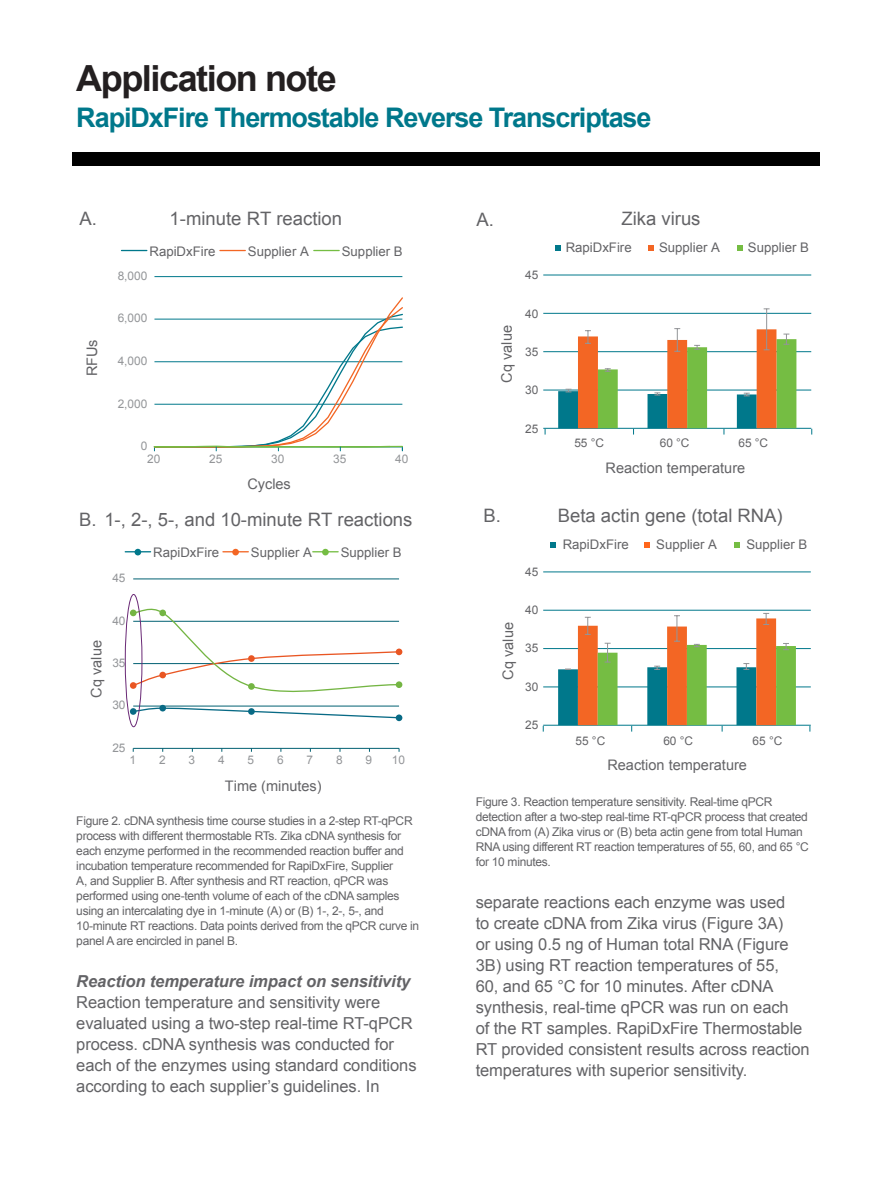
<style>
.page{position:relative;width:893px;height:1187px;background:#fff}
.page>*{position:absolute;margin:0;border:0;box-sizing:border-box;transform-origin:0 0}
.Tech_note_page_title{font:700 36px "Arial";letter-spacing:-.04em;color:#231f20}
.Tech_note_long_heade{font:700 27px "Arial";letter-spacing:-.04em;color:#00788b}
.t1{font:18.45px "Arial";color:#636366}
.Tech_Note_body{font:16.5px/21px "Arial";letter-spacing:-.005em;color:#636366}
.Tech_Note_body-2{font:italic 700 16.5px "Arial";letter-spacing:-.005em;color:#636366}
.t2{font:14.55px "Arial";color:#636366}
.t3{font:13.2px "Arial";color:#636366}
.t4{font:12px/15px "Arial";letter-spacing:-.025em;color:#636366}
.t5{font:11.85px "Arial";color:#939598}
.t6{font:11.85px "Arial";color:#636366}
</style>
<div class="page">
<div style="left:72px;top:152px;width:748px;height:13px;background:#000"></div>
<hr style="left:154px;top:276px;width:248px;height:1px;background:#00788b">
<svg style="left:121px;top:250px;width:26px;height:1px"></svg>
<svg style="left:220px;top:250px;width:25px;height:1px"></svg>
<svg style="left:314px;top:250px;width:25px;height:1px"></svg>
<svg style="left:153px;top:297px;width:250px;height:154px"></svg>
<hr style="left:133px;top:705px;width:266px;height:1px;background:#006072">
<hr style="left:133px;top:578px;width:266px;height:1px;background:#006072">
<hr style="left:133px;top:748px;width:266px;height:1px;background:#006072">
<svg style="left:132px;top:706px;width:267px;height:13px"></svg>
<div style="left:130px;top:708px;width:7px;height:6px;background:#086a85;border-radius:50%"></div>
<div style="left:159px;top:704px;width:7px;height:7px;background:#086a85;border-radius:50%"></div>
<div style="left:248px;top:708px;width:7px;height:6px;background:#086a85;border-radius:50%"></div>
<div style="left:396px;top:714px;width:6px;height:7px;background:#086a85;border-radius:50%"></div>
<div style="left:130px;top:682px;width:7px;height:6px;background:#e95623;border-radius:50%"></div>
<div style="left:396px;top:648px;width:6px;height:7px;background:#e95623;border-radius:50%"></div>
<svg style="left:132px;top:605px;width:268px;height:95px"></svg>
<div style="left:130px;top:609px;width:7px;height:7px;background:#74b543;border-radius:50%"></div>
<div style="left:159px;top:609px;width:7px;height:7px;background:#74b543;border-radius:50%"></div>
<div style="left:248px;top:683px;width:7px;height:6px;background:#74b543;border-radius:50%"></div>
<div style="left:396px;top:681px;width:6px;height:7px;background:#74b543;border-radius:50%"></div>
<svg style="left:125px;top:551px;width:26px;height:1px"></svg>
<div style="left:135px;top:548px;width:6px;height:7px;background:#00788b;border-radius:50%"></div>
<svg style="left:223px;top:551px;width:25px;height:1px"></svg>
<div style="left:232px;top:548px;width:7px;height:7px;background:#f36624;border-radius:50%"></div>
<svg style="left:313px;top:551px;width:25px;height:1px"></svg>
<div style="left:322px;top:548px;width:7px;height:7px;background:#75bd43;border-radius:50%"></div>
<div style="left:125px;top:594px;width:17px;height:133px;border:1px solid #692875;border-radius:50%"></div>
<hr style="left:543px;top:389px;width:268px;height:1px;background:#00788b">
<hr style="left:543px;top:351px;width:268px;height:1px;background:#00788b">
<hr style="left:543px;top:313px;width:268px;height:1px;background:#00788b">
<hr style="left:543px;top:274px;width:268px;height:1px;background:#00788b">
<hr style="left:543px;top:428px;width:268px;height:1px;background:#00788b">
<svg style="left:558px;top:308px;width:238px;height:126px"></svg>
<svg style="left:555px;top:245px;width:5px;height:6px"></svg>
<svg style="left:648px;top:245px;width:6px;height:6px"></svg>
<svg style="left:737px;top:245px;width:6px;height:6px"></svg>
<hr style="left:543px;top:686px;width:268px;height:1px;background:#00788b">
<hr style="left:543px;top:648px;width:268px;height:1px;background:#00788b">
<hr style="left:543px;top:609px;width:268px;height:1px;background:#00788b">
<hr style="left:543px;top:571px;width:268px;height:1px;background:#00788b">
<hr style="left:543px;top:724px;width:268px;height:1px;background:#00788b">
<svg style="left:558px;top:613px;width:238px;height:118px"></svg>
<svg style="left:550px;top:542px;width:6px;height:6px"></svg>
<svg style="left:644px;top:542px;width:6px;height:6px"></svg>
<svg style="left:734px;top:542px;width:6px;height:6px"></svg>
<p class="Tech_note_page_title" style="left:76px;top:54px;width:262px">Application note</p>
<p class="Tech_note_long_heade" style="left:76px;top:99px;width:577px">RapiDxFire Thermostable Reverse Transcriptase</p>
<p class="t1" style="left:80px;top:206px;width:19px">A.</p>
<p class="t1" style="left:170px;top:206px;width:174px">1-minute RT reaction</p>
<p class="t3" style="left:149px;top:242px;width:68px">RapiDxFire</p>
<p class="t3" style="left:248px;top:242px;width:62px">Supplier A</p>
<p class="t3" style="left:342px;top:242px;width:62px">Supplier B</p>
<p class="t5" style="left:118px;top:268px;width:31px">8,000</p>
<p class="t2" style="left:83px;top:376px;width:39px;rotate:-90deg">RFUs</p>
<p class="t5" style="left:118px;top:310px;width:31px">6,000</p>
<p class="t5" style="left:118px;top:353px;width:31px">4,000</p>
<p class="t5" style="left:118px;top:395px;width:31px">2,000</p>
<p class="t5" style="left:141px;top:438px;width:8px">0</p>
<p class="t5" style="left:147px;top:450px;width:15px">20</p>
<p class="t5" style="left:209px;top:450px;width:15px">25</p>
<p class="t5" style="left:271px;top:450px;width:15px">30</p>
<p class="t5" style="left:333px;top:450px;width:15px">35</p>
<p class="t5" style="left:395px;top:450px;width:15px">40</p>
<p class="t2" style="left:247px;top:474px;width:45px">Cycles</p>
<p class="t1" style="left:131px;top:504px;width:19px">A.</p>
<p class="t1" style="left:276px;top:503px;width:81px">Zika virus</p>
<p class="t1" style="left:79px;top:507px;width:335px">B. 1-, 2-, 5-, and 10-minute RT reactions</p>
<p class="t5" style="left:112px;top:570px;width:15px">45</p>
<p class="t3" style="left:153px;top:544px;width:67px">RapiDxFire</p>
<p class="t3" style="left:251px;top:544px;width:62px">Supplier A</p>
<p class="t3" style="left:341px;top:544px;width:62px">Supplier B</p>
<p class="t2" style="left:87px;top:697px;width:59px;rotate:-90deg">Cq value</p>
<p class="t5" style="left:112px;top:612px;width:15px">40</p>
<p class="t5" style="left:112px;top:655px;width:15px">35</p>
<p class="t5" style="left:112px;top:697px;width:15px">30</p>
<p class="t5" style="left:112px;top:739px;width:15px">25</p>
<p class="t5" style="left:130px;top:751px;width:8px">1</p>
<p class="t5" style="left:159px;top:751px;width:8px">2</p>
<p class="t5" style="left:189px;top:751px;width:8px">3</p>
<p class="t5" style="left:218px;top:751px;width:8px">4</p>
<p class="t5" style="left:248px;top:751px;width:8px">5</p>
<p class="t5" style="left:277px;top:751px;width:8px">6</p>
<p class="t5" style="left:307px;top:751px;width:8px">7</p>
<p class="t5" style="left:336px;top:751px;width:8px">8</p>
<p class="t5" style="left:366px;top:751px;width:8px">9</p>
<p class="t5" style="left:392px;top:751px;width:15px">10</p>
<p class="t2" style="left:225px;top:776px;width:98px">Time (minutes)</p>
<p class="t4" style="left:76px;top:813px;width:344px">Figure 2. cDNA synthesis time course studies in a 2-step RT-qPCR process with different thermostable RTs. Zika cDNA synthesis for each enzyme performed in the recommended reaction buffer and incubation temperature recommended for RapiDxFire, Supplier<br>A, and Supplier B. After synthesis and RT reaction, qPCR was performed using one-tenth volume of each of the cDNA samples using an intercalating dye in 1-minute (A) or (B) 1-, 2-, 5-, and 10-minute RT reactions. Data points derived from the qPCR curve in panel A are encircled in panel B.</p>
<p class="Tech_Note_body-2" style="left:76px;top:970px;width:336px">Reaction temperature impact on sensitivity</p>
<p class="Tech_Note_body" style="left:76px;top:991px;width:342px">Reaction temperature and sensitivity were evaluated using a two-step real-time RT-qPCR process. cDNA synthesis was conducted for each of the enzymes using standard conditions according to each supplier’s guidelines. In</p>
<p class="t1" style="left:476px;top:207px;width:19px">A.</p>
<p class="t1" style="left:621px;top:207px;width:81px">Zika virus</p>
<p class="t6" style="left:525px;top:267px;width:15px">45</p>
<p class="t2" style="left:497px;top:382px;width:59px;rotate:-90deg">Cq value</p>
<p class="t6" style="left:525px;top:306px;width:15px">40</p>
<p class="t6" style="left:525px;top:344px;width:15px">35</p>
<p class="t6" style="left:525px;top:382px;width:15px">30</p>
<p class="t6" style="left:525px;top:420px;width:15px">25</p>
<p class="t3" style="left:566px;top:239px;width:67px">RapiDxFire</p>
<p class="t3" style="left:659px;top:239px;width:62px">Supplier A</p>
<p class="t3" style="left:748px;top:239px;width:62px">Supplier B</p>
<p class="t3" style="left:595px;top:242px;width:62px">Supplier A</p>
<p class="t3" style="left:685px;top:242px;width:62px">Supplier B</p>
<p class="t6" style="left:574px;top:435px;width:31px">55 °C</p>
<p class="t6" style="left:660px;top:435px;width:31px">60 °C</p>
<p class="t6" style="left:738px;top:435px;width:31px">65 °C</p>
<p class="t2" style="left:606px;top:458px;width:141px">Reaction temperature</p>
<p class="t1" style="left:484px;top:504px;width:19px">B.</p>
<p class="t1" style="left:558px;top:503px;width:226px">Beta actin gene (total RNA)</p>
<p class="t6" style="left:525px;top:563px;width:15px">45</p>
<p class="t2" style="left:498px;top:679px;width:59px;rotate:-90deg">Cq value</p>
<p class="t6" style="left:525px;top:602px;width:15px">40</p>
<p class="t6" style="left:525px;top:640px;width:15px">35</p>
<p class="t6" style="left:525px;top:678px;width:15px">30</p>
<p class="t6" style="left:525px;top:717px;width:15px">25</p>
<p class="t3" style="left:563px;top:536px;width:67px">RapiDxFire</p>
<p class="t3" style="left:656px;top:536px;width:62px">Supplier A</p>
<p class="t3" style="left:746px;top:536px;width:62px">Supplier B</p>
<p class="t6" style="left:575px;top:732px;width:31px">55 °C</p>
<p class="t6" style="left:663px;top:732px;width:31px">60 °C</p>
<p class="t6" style="left:752px;top:732px;width:31px">65 °C</p>
<p class="t2" style="left:607px;top:755px;width:141px">Reaction temperature</p>
<p class="t4" style="left:476px;top:794px;width:335px">Figure 3. Reaction temperature sensitivity. Real-time qPCR detection after a two-step real-time RT-qPCR process that created cDNA from (A) Zika virus or (B) beta actin gene from total Human RNA using different RT reaction temperatures of 55, 60, and 65 °C for 10 minutes.</p>
<p class="Tech_Note_body" style="left:476px;top:891px;width:336px">separate reactions each enzyme was used<br>to create cDNA from Zika virus (Figure 3A)<br>or using 0.5 ng of Human total RNA (Figure 3B) using RT reaction temperatures of 55,<br>60, and 65 °C for 10 minutes. After cDNA synthesis, real-time qPCR was run on each<br>of the RT samples. RapiDxFire Thermostable RT provided consistent results across reaction temperatures with superior sensitivity.</p>
</div>
